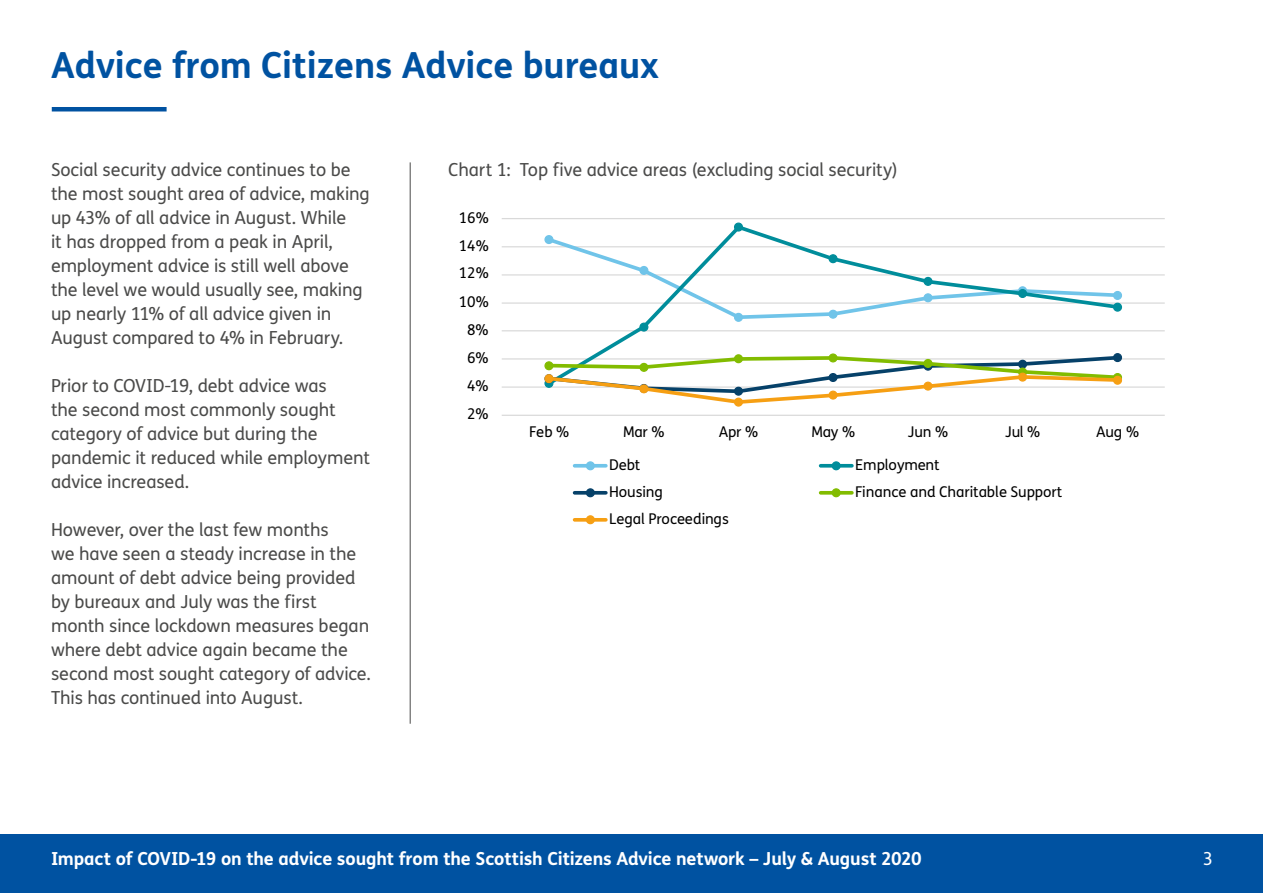
<style>
.page{position:relative;width:1263px;height:893px;background:#fff}
.page>*{position:absolute;margin:0;border:0;box-sizing:border-box;transform-origin:0 0}
.t1{font:700 36px "FS Me";color:#0052a1}
.t2{font:18px/24px "FS Me";letter-spacing:-.005em;color:#4a4a49}
.t3{font:700 18px "FS Me";letter-spacing:-.005em;color:#fff}
.t4{font:18px "FS Me";color:#fff}
.t5{font:14.85px "FS Me";letter-spacing:-.01em;color:#000}
</style>
<div class="page">
<hr style="left:410px;top:162px;width:1px;height:562px;background:#4a4a49">
<div style="left:0;top:834px;width:1263px;height:59px;background:#0052a1"></div>
<hr style="left:502px;top:386px;width:663px;height:2px;background:#d9d9d9">
<hr style="left:502px;top:358px;width:663px;height:2px;background:#d9d9d9">
<hr style="left:502px;top:330px;width:663px;height:1px;background:#d9d9d9">
<hr style="left:502px;top:302px;width:663px;height:2px;background:#d9d9d9">
<hr style="left:502px;top:274px;width:663px;height:2px;background:#d9d9d9">
<hr style="left:502px;top:246px;width:663px;height:1px;background:#d9d9d9">
<hr style="left:502px;top:218px;width:663px;height:1px;background:#d9d9d9">
<hr style="left:502px;top:415px;width:663px;height:1px;background:#d9d9d9">
<div style="left:1113px;top:291px;width:9px;height:9px;border:1px solid #70c4e9;border-radius:50%"></div>
<svg style="left:544px;top:223px;width:577px;height:165px"></svg>
<div style="left:544px;top:379px;width:9px;height:9px;border:1px solid #008d9b;border-radius:50%"></div>
<div style="left:640px;top:323px;width:8px;height:8px;background:#008d9b;border-radius:50%"></div>
<div style="left:639px;top:323px;width:9px;height:9px;border:1px solid #008d9b;border-radius:50%"></div>
<div style="left:734px;top:223px;width:8px;height:8px;background:#008d9b;border-radius:50%"></div>
<div style="left:734px;top:223px;width:9px;height:9px;border:1px solid #008d9b;border-radius:50%"></div>
<div style="left:829px;top:255px;width:8px;height:8px;background:#008d9b;border-radius:50%"></div>
<div style="left:828px;top:254px;width:9px;height:9px;border:1px solid #008d9b;border-radius:50%"></div>
<div style="left:924px;top:277px;width:8px;height:8px;background:#008d9b;border-radius:50%"></div>
<div style="left:923px;top:277px;width:9px;height:9px;border:1px solid #008d9b;border-radius:50%"></div>
<div style="left:1019px;top:290px;width:7px;height:7px;background:#008d9b;border-radius:50%"></div>
<div style="left:1018px;top:289px;width:9px;height:9px;border:1px solid #008d9b;border-radius:50%"></div>
<div style="left:1114px;top:303px;width:7px;height:8px;background:#008d9b;border-radius:50%"></div>
<div style="left:1113px;top:303px;width:9px;height:9px;border:1px solid #008d9b;border-radius:50%"></div>
<div style="left:1113px;top:353px;width:9px;height:9px;border:1px solid #064169;border-radius:50%"></div>
<div style="left:544px;top:361px;width:9px;height:9px;border:1px solid #82bc00;border-radius:50%"></div>
<div style="left:828px;top:353px;width:9px;height:9px;border:1px solid #82bc00;border-radius:50%"></div>
<div style="left:1113px;top:373px;width:9px;height:9px;border:1px solid #82bc00;border-radius:50%"></div>
<svg style="left:545px;top:354px;width:576px;height:50px"></svg>
<div style="left:545px;top:375px;width:8px;height:8px;background:#f69f13;border-radius:50%"></div>
<div style="left:544px;top:374px;width:9px;height:9px;border:1px solid #f69f13;border-radius:50%"></div>
<div style="left:640px;top:385px;width:8px;height:8px;background:#f69f13;border-radius:50%"></div>
<div style="left:639px;top:384px;width:9px;height:9px;border:1px solid #f69f13;border-radius:50%"></div>
<div style="left:734px;top:398px;width:8px;height:8px;background:#f69f13;border-radius:50%"></div>
<div style="left:734px;top:398px;width:9px;height:9px;border:1px solid #f69f13;border-radius:50%"></div>
<div style="left:829px;top:391px;width:8px;height:8px;background:#f69f13;border-radius:50%"></div>
<div style="left:828px;top:391px;width:9px;height:9px;border:1px solid #f69f13;border-radius:50%"></div>
<div style="left:924px;top:382px;width:8px;height:8px;background:#f69f13;border-radius:50%"></div>
<div style="left:923px;top:382px;width:9px;height:9px;border:1px solid #f69f13;border-radius:50%"></div>
<div style="left:1019px;top:373px;width:7px;height:8px;background:#f69f13;border-radius:50%"></div>
<div style="left:1018px;top:373px;width:9px;height:9px;border:1px solid #f69f13;border-radius:50%"></div>
<div style="left:1114px;top:376px;width:7px;height:8px;background:#f69f13;border-radius:50%"></div>
<div style="left:1113px;top:376px;width:9px;height:9px;border:1px solid #f69f13;border-radius:50%"></div>
<svg style="left:575px;top:464px;width:31px;height:4px"></svg>
<div style="left:586px;top:462px;width:8px;height:8px;background:#70c4e9;border-radius:50%"></div>
<div style="left:586px;top:461px;width:9px;height:9px;border:1px solid #70c4e9;border-radius:50%"></div>
<svg style="left:821px;top:464px;width:31px;height:4px"></svg>
<div style="left:832px;top:462px;width:8px;height:8px;background:#008d9b;border-radius:50%"></div>
<div style="left:832px;top:461px;width:9px;height:9px;border:1px solid #008d9b;border-radius:50%"></div>
<svg style="left:575px;top:491px;width:31px;height:4px"></svg>
<div style="left:586px;top:489px;width:8px;height:8px;background:#064169;border-radius:50%"></div>
<div style="left:586px;top:488px;width:9px;height:9px;border:1px solid #064169;border-radius:50%"></div>
<svg style="left:821px;top:491px;width:31px;height:4px"></svg>
<div style="left:832px;top:489px;width:8px;height:8px;background:#82bc00;border-radius:50%"></div>
<div style="left:832px;top:488px;width:9px;height:9px;border:1px solid #82bc00;border-radius:50%"></div>
<svg style="left:575px;top:518px;width:31px;height:4px"></svg>
<div style="left:586px;top:516px;width:8px;height:8px;background:#f69f13;border-radius:50%"></div>
<div style="left:586px;top:515px;width:9px;height:9px;border:1px solid #f69f13;border-radius:50%"></div>
<hr style="left:52px;top:107px;width:115px;height:4px;background:#0052a1">
<h1 class="t1" style="left:51px;top:37px;width:609px">Advice from Citizens Advice bureaux</h1>
<p class="t2" style="left:51px;top:157px;width:320px">Social security advice continues to be the most sought area of advice, making up 43% of all advice in August. While<br>it has dropped from a peak in April, employment advice is still well above the level we would usually see, making up nearly 11% of all advice given in August compared to 4% in February.</p>
<p class="t2" style="left:51px;top:373px;width:320px">Prior to COVID-19, debt advice was<br>the second most commonly sought category of advice but during the pandemic it reduced while employment advice increased.</p>
<p class="t2" style="left:51px;top:517px;width:321px">However, over the last few months<br>we have seen a steady increase in the amount of debt advice being provided by bureaux and July was the first month since lockdown measures began where debt advice again became the second most sought category of advice.<br>This has continued into August.</p>
<p class="t2" style="left:448px;top:157px;width:451px">Chart 1: Top five advice areas (excluding social security)</p>
<p class="t5" style="left:459px;top:207px;width:31px">16%</p>
<p class="t5" style="left:459px;top:235px;width:31px">14%</p>
<p class="t5" style="left:459px;top:263px;width:31px">12%</p>
<p class="t5" style="left:459px;top:291px;width:31px">10%</p>
<p class="t5" style="left:467px;top:319px;width:23px">8%</p>
<p class="t5" style="left:467px;top:347px;width:23px">6%</p>
<p class="t5" style="left:467px;top:376px;width:23px">4%</p>
<p class="t5" style="left:467px;top:404px;width:23px">2%</p>
<p class="t5" style="left:529px;top:422px;width:42px">Feb %</p>
<p class="t5" style="left:623px;top:422px;width:43px">Mar %</p>
<p class="t5" style="left:719px;top:422px;width:41px">Apr %</p>
<p class="t5" style="left:811px;top:422px;width:45px">May %</p>
<p class="t5" style="left:908px;top:422px;width:42px">Jun %</p>
<p class="t5" style="left:1005px;top:422px;width:37px">Jul %</p>
<p class="t5" style="left:1096px;top:422px;width:45px">Aug %</p>
<p class="t5" style="left:609px;top:454px;width:33px">Debt</p>
<p class="t5" style="left:855px;top:454px;width:86px">Employment</p>
<p class="t5" style="left:609px;top:481px;width:55px">Housing</p>
<p class="t5" style="left:855px;top:481px;width:209px">Finance and Charitable Support</p>
<p class="t5" style="left:609px;top:508px;width:121px">Legal Proceedings</p>
<p class="t3" style="left:51px;top:845px;width:872px">Impact of COVID-19 on the advice sought from the Scottish Citizens Advice network – July &amp; August 2020</p>
<p class="t4" style="left:1203px;top:846px;width:12px">3</p>
</div>
